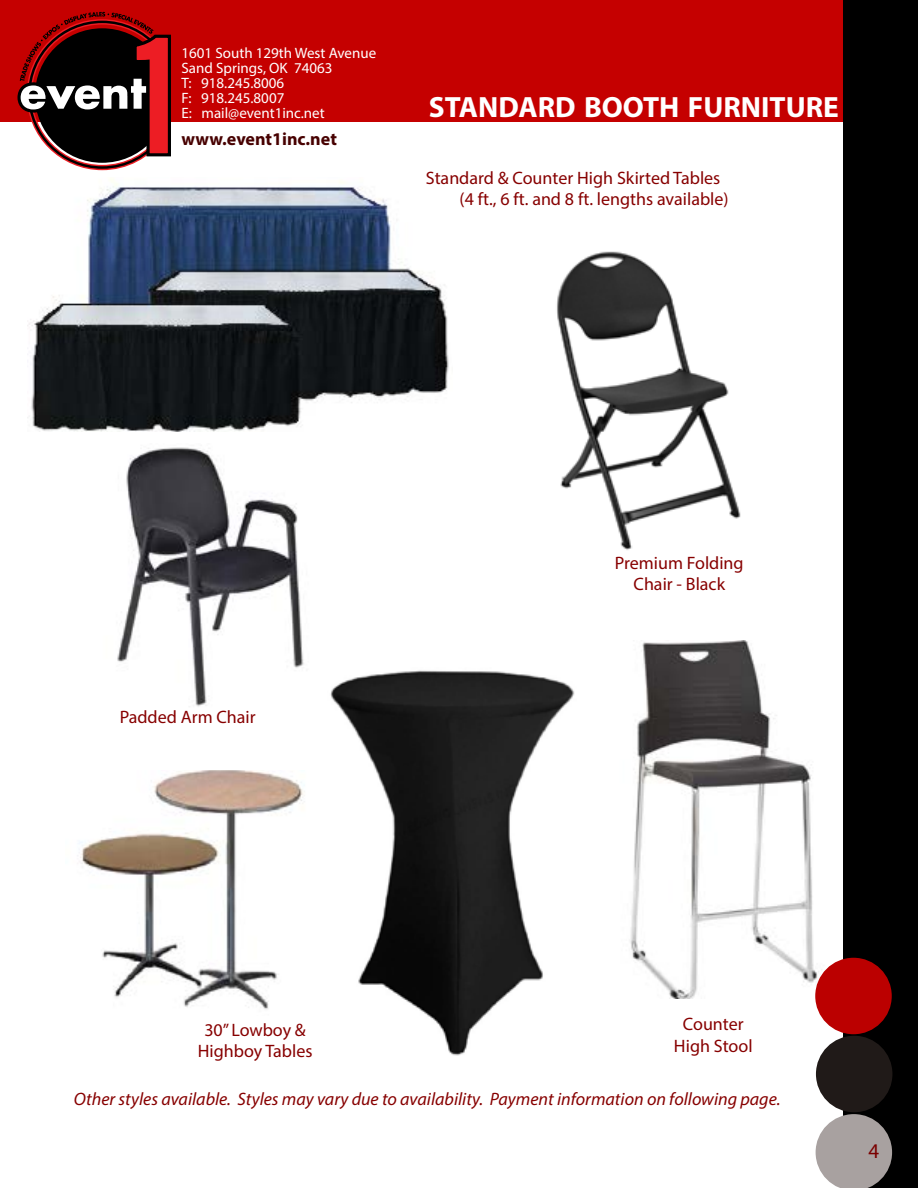
<style>
.page{position:relative;width:918px;height:1188px;background:#fff}
.page>*{position:absolute;margin:0;border:0;box-sizing:border-box;transform-origin:0 0}
.t1{font:700 29.4px "Myriad Pro";color:#fff}
.t2{font:21px "Myriad Pro";color:#7a0000}
.t3{font:18px/21.6px "Myriad Pro";color:#870000;text-align:center}
.t4{font:italic 18px "Myriad Pro";color:#870000}
.t5{font:700 18px "Myriad Pro";color:#470000}
.t6{font:15px/15px "Myriad Pro";color:#fff}
</style>
<div class="page">
<img style="left:27px;top:179px;width:422px;height:253px">
<img style="left:330px;top:670px;width:245px;height:386px">
<img style="left:630px;top:640px;width:198px;height:359px">
<img style="left:79px;top:770px;width:224px;height:240px">
<div style="left:1px;top:1px;width:882px;height:121px;background:#c50000"></div>
<div style="left:844px;top:1px;width:73px;height:1186px;background:#000"></div>
<div style="left:843px;top:0;width:75px;height:1188px;border:2px solid #000"></div>
<div style="left:815px;top:958px;width:77px;height:76px;background:#b00;border-radius:50%"></div>
<div style="left:816px;top:1036px;width:76px;height:76px;background:#201a18;border-radius:50%"></div>
<svg style="left:816px;top:1114px;width:76px;height:74px"></svg>
<img style="left:556px;top:251px;width:185px;height:299px">
<img style="left:117px;top:447px;width:187px;height:260px">
<svg style="left:17px;top:12px;width:154px;height:158px"></svg>
<p class="t6" style="left:181px;top:45px;width:196px">1601 South 129th West Avenue<br>Sand Springs, OK 74063<br>T: 918.245.8006<br>F: 918.245.8007<br>E: mail@event1inc.net</p>
<p class="t5" style="left:181px;top:127px;width:157px">www.event1inc.net</p>
<h1 class="t1" style="left:429px;top:88px;width:411px">STANDARD BOOTH FURNITURE</h1>
<p class="t3" style="left:460px;top:167px;width:271px;text-align:left;text-indent:-34px">Standard &amp; Counter High Skirted Tables (4 ft., 6 ft. and 8 ft. lengths available)</p>
<p class="t3" style="left:120px;top:706px;width:138px">Padded Arm Chair</p>
<p class="t3" style="left:615px;top:552px;width:130px">Premium Folding<br>Chair - Black</p>
<p class="t3" style="left:674px;top:1013px;width:80px">Counter<br>High Stool</p>
<p class="t4" style="left:74px;top:1088px;width:708px">Other styles available. Styles may vary due to availability. Payment information on following page.</p>
<p class="t3" style="left:198px;top:1019px;width:116px">30” Lowboy &amp;<br>Highboy Tables</p>
<p class="t2" style="left:869px;top:1138px;width:12px">4</p>
</div>
